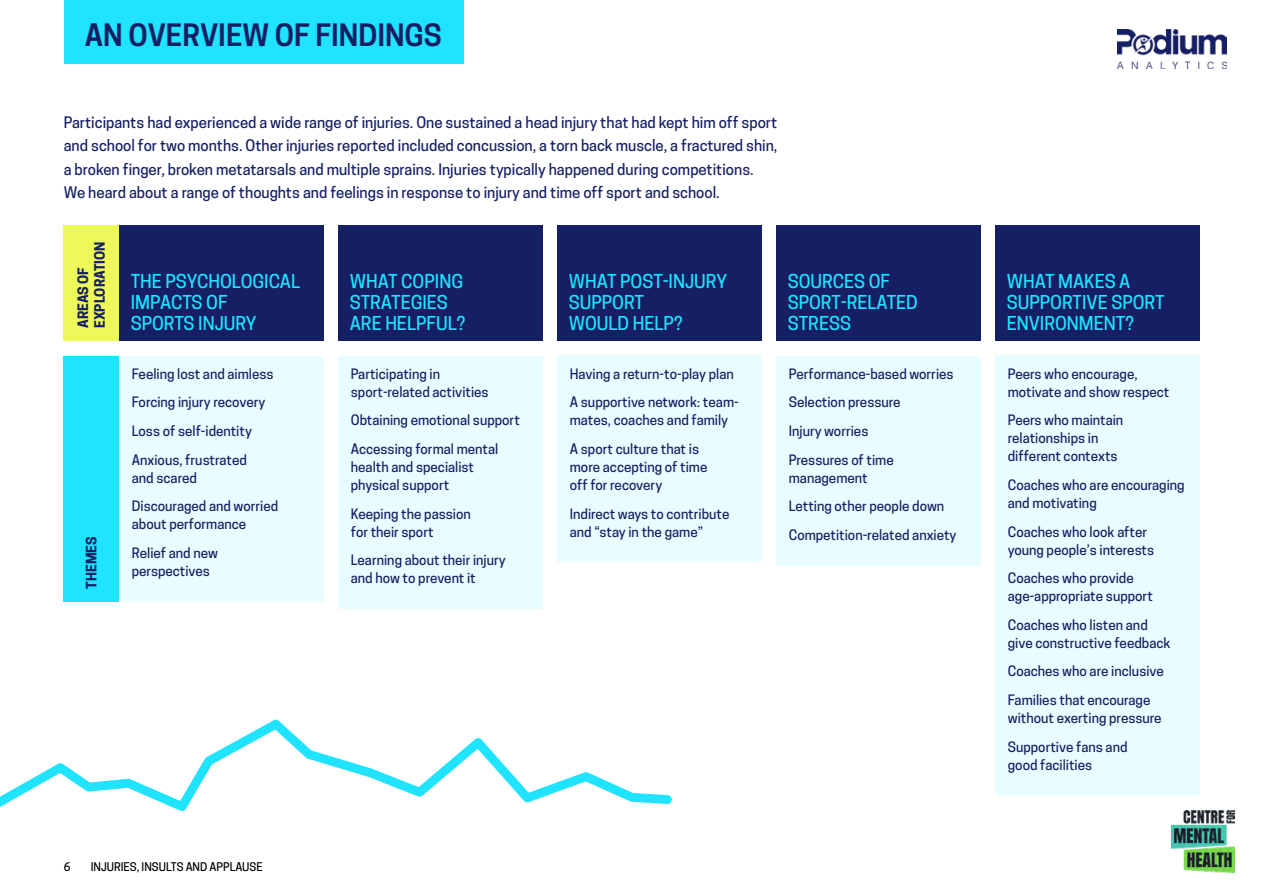
<style>
.page{position:relative;width:1263px;height:893px;background:#fff}
.page>*{position:absolute;margin:0;border:0;box-sizing:border-box;transform-origin:0 0}
.t1{font:600 28.95px "Cooper Hewitt";color:#161f64}
.t2{font:500 18px/21px "Cooper Hewitt";color:#1fe3ff}
.t3{font:500 15px/23.2px "Cooper Hewitt";color:#161f64}
.t4{font:500 13.5px/28.7px "Cooper Hewitt";color:#161f64}
.t5{font:700 13.5px/16.5px "Cooper Hewitt";color:#161f64}
.t6{font:500 11.25px "Cooper Hewitt";color:#000}
</style>
<div class="page">
<div style="left:64px;top:356px;width:55px;height:245px;background:#1fe3ff"></div>
<div style="left:119px;top:356px;width:204px;height:245px;background:#e9fcff"></div>
<div style="left:338px;top:356px;width:204px;height:253px;background:#e9fcff"></div>
<div style="left:557px;top:356px;width:204px;height:206px;background:#e9fcff"></div>
<div style="left:776px;top:356px;width:204px;height:209px;background:#e9fcff"></div>
<div style="left:995px;top:356px;width:204px;height:439px;background:#e9fcff"></div>
<div style="left:119px;top:225px;width:204px;height:116px;background:#161f64"></div>
<div style="left:338px;top:225px;width:204px;height:116px;background:#161f64"></div>
<div style="left:557px;top:225px;width:204px;height:116px;background:#161f64"></div>
<div style="left:776px;top:225px;width:204px;height:116px;background:#161f64"></div>
<div style="left:995px;top:225px;width:204px;height:116px;background:#161f64"></div>
<div style="left:64px;top:0;width:399px;height:63px;background:#1fe3ff"></div>
<div style="left:64px;top:225px;width:55px;height:116px;background:#edf959"></div>
<svg style="left:0;top:720px;width:672px;height:91px"></svg>
<img style="left:1117px;top:30px;width:109px;height:39px">
<img style="left:1171px;top:810px;width:63px;height:62px">
<h1 class="t1" style="left:85px;top:18px;width:358px">AN OVERVIEW OF FINDINGS</h1>
<p class="t3" style="left:64px;top:111px;width:715px">Participants had experienced a wide range of injuries. One sustained a head injury that had kept him off sport and school for two months. Other injuries reported included concussion, a torn back muscle, a fractured shin, a broken finger, broken metatarsals and multiple sprains. Injuries typically happened during competitions.<br>We heard about a range of thoughts and feelings in response to injury and time off sport and school.</p>
<p class="t5" style="left:75px;top:328px;width:88px;rotate:-90deg">AREAS OF<br>EXPLORATION</p>
<p class="t5" style="left:83px;top:589px;width:54px;rotate:-90deg">THEMES</p>
<h2 class="t2" style="left:131px;top:271px;width:171px">THE PSYCHOLOGICAL<br>IMPACTS OF<br>SPORTS INJURY</h2>
<h2 class="t2" style="left:350px;top:271px;width:117px">WHAT COPING<br>STRATEGIES<br>ARE HELPFUL?</h2>
<h2 class="t2" style="left:569px;top:271px;width:160px">WHAT POST-INJURY<br>SUPPORT<br>WOULD HELP?</h2>
<h2 class="t2" style="left:788px;top:271px;width:132px">SOURCES OF<br>SPORT-RELATED<br>STRESS</h2>
<h2 class="t2" style="left:1007px;top:271px;width:159px">WHAT MAKES A<br>SUPPORTIVE SPORT<br>ENVIRONMENT?</h2>
<p class="t4" style="left:132px;top:359px;width:143px">Feeling lost and aimless<br>Forcing injury recovery<br>Loss of self-identity<br>Anxious, frustrated</p>
<p class="t4" style="left:132px;top:463px;width:148px">and scared<br>Discouraged and worried</p>
<p class="t4" style="left:132px;top:510px;width:116px">about performance<br>Relief and new</p>
<p class="t4" style="left:132px;top:556px;width:80px">perspectives</p>
<p class="t4" style="left:351px;top:365px;width:139px;line-height:18px">Participating in sport-related activities</p>
<p class="t4" style="left:351px;top:406px;width:171px">Obtaining emotional support<br>Accessing formal mental</p>
<p class="t4" style="left:351px;top:458px;width:125px;line-height:18px">health and specialist physical support</p>
<p class="t4" style="left:351px;top:504px;width:122px;line-height:18px">Keeping the passion for their sport</p>
<p class="t4" style="left:351px;top:551px;width:156px;line-height:18px">Learning about their injury and how to prevent it</p>
<p class="t4" style="left:570px;top:359px;width:170px">Having a return-to-play plan<br>A supportive network: team-</p>
<p class="t4" style="left:570px;top:406px;width:160px">mates, coaches and family<br>A sport culture that is</p>
<p class="t4" style="left:570px;top:458px;width:139px;line-height:18px">more accepting of time off for recovery</p>
<p class="t4" style="left:570px;top:504px;width:161px;line-height:18px">Indirect ways to contribute and “stay in the game”</p>
<p class="t4" style="left:789px;top:359px;width:166px">Performance-based worries<br>Selection pressure<br>Injury worries<br>Pressures of time</p>
<p class="t4" style="left:789px;top:463px;width:169px">management<br>Letting other people down<br>Competition-related anxiety</p>
<p class="t4" style="left:1008px;top:365px;width:163px;line-height:18px">Peers who encourage, motivate and show respect</p>
<p class="t4" style="left:1008px;top:411px;width:117px;line-height:18px">Peers who maintain relationships in different contexts</p>
<p class="t4" style="left:1008px;top:476px;width:178px;line-height:18px">Coaches who are encouraging and motivating</p>
<p class="t4" style="left:1008px;top:522px;width:148px;line-height:18px">Coaches who look after young people’s interests</p>
<p class="t4" style="left:1008px;top:569px;width:147px;line-height:18px">Coaches who provide age-appropriate support</p>
<p class="t4" style="left:1008px;top:616px;width:164px;line-height:18px">Coaches who listen and give constructive feedback</p>
<p class="t4" style="left:1008px;top:657px;width:158px">Coaches who are inclusive<br>Families that encourage</p>
<p class="t4" style="left:1008px;top:704px;width:155px">without exerting pressure<br>Supportive fans and</p>
<p class="t4" style="left:1008px;top:750px;width:86px">good facilities</p>
<p class="t6" style="left:64px;top:860px;width:8px">6</p>
<p class="t6" style="left:91px;top:860px;width:173px">INJURIES, INSULTS AND APPLAUSE</p>
</div>
